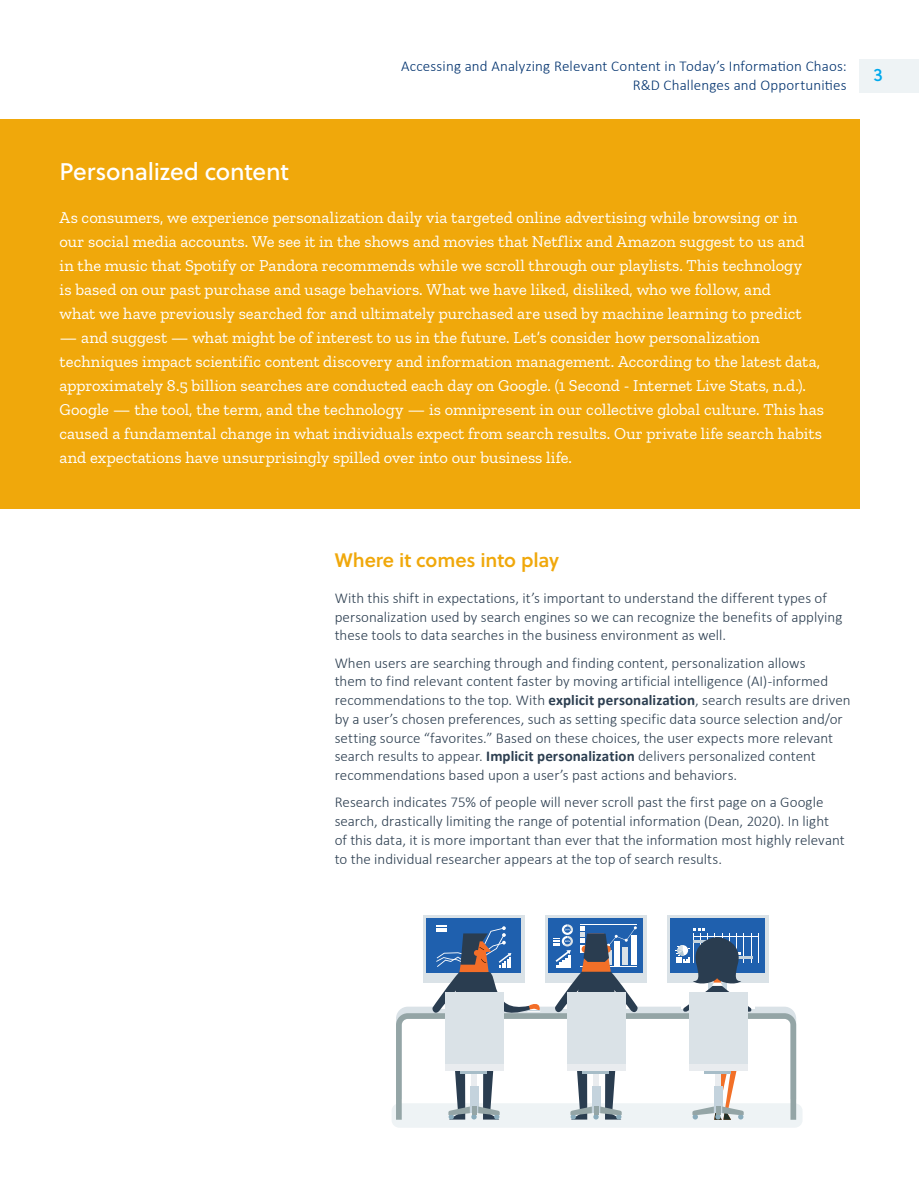
<style>
.page{position:relative;width:919px;height:1187px;background:#fff}
.page>*{position:absolute;margin:0;border:0;box-sizing:border-box;transform-origin:0 0}
.Subhead_2{font:24px "Soleil";letter-spacing:-.01em;color:#fff}
.Subhead_3{font:600 19.5px "Soleil";letter-spacing:-.005em;color:#f0a80b}
.t1{font:18px "Soleil";color:#00a9ed}
.Intro{font:16.5px/24px "Zilla Slab";color:#fff}
.Body_Copy{font:300 15px/18.8px "Calibri";color:#2c3e50}
.t2{font:300 15px/18.8px "Calibri";letter-spacing:.01em;color:#00326e;text-align:right}
.s1{font-weight:700}
</style>
<div class="page">
<div style="left:859px;top:60px;width:59px;height:33px;background:#eef3f5"></div>
<div style="left:0;top:119px;width:859px;height:390px;background:#f0a80b"></div>
<div style="left:391px;top:1103px;width:411px;height:24px;background:#eef3f5;border-radius:8px"></div>
<div style="left:545px;top:915px;width:101px;height:67px;background:#dae2e7"></div>
<div style="left:548px;top:918px;width:94px;height:54px;background:#1f60ae"></div>
<hr style="left:580px;top:923px;width:56px;height:1px;background:#fff">
<div style="left:666px;top:915px;width:102px;height:67px;background:#dae2e7"></div>
<div style="left:670px;top:918px;width:94px;height:54px;background:#1f60ae"></div>
<div style="left:422px;top:915px;width:102px;height:67px;background:#dae2e7"></div>
<div style="left:426px;top:918px;width:94px;height:54px;background:#1f60ae"></div>
<svg style="left:396px;top:924px;width:400px;height:195px"></svg>
<hr style="left:582px;top:1070px;width:27px;height:4px;background:#a7bdc8">
<div style="left:567px;top:992px;width:58px;height:79px;background:#dae2e7"></div>
<div style="left:567px;top:1064px;width:58px;height:7px;background:#e9ecef"></div>
<p class="t2" style="left:401px;top:56px;width:447px">Accessing and Analyzing Relevant Content in Today’s Information Chaos:<br>R&amp;D Challenges and Opportunities</p>
<p class="t1" style="left:873px;top:61px;width:11px">3</p>
<p class="Subhead_2" style="left:60px;top:153px;width:231px">Personalized content</p>
<p class="Intro" style="left:60px;top:205px;width:746px">As consumers, we experience personalization daily via targeted online advertising while browsing or in our social media accounts. We see it in the shows and movies that Netflix and Amazon suggest to us and in the music that Spotify or Pandora recommends while we scroll through our playlists. This technology is based on our past purchase and usage behaviors. What we have liked, disliked, who we follow, and what we have previously searched for and ultimately purchased are used by machine learning to predict</p>
<p class="Intro" style="left:60px;top:325px;width:766px">— and suggest — what might be of interest to us in the future. Let’s consider how personalization techniques impact scientific content discovery and information management. According to the latest data, approximately 8.5 billion searches are conducted each day on Google. (1 Second - Internet Live Stats, n.d.).<br>Google — the tool, the term, and the technology — is omnipresent in our collective global culture. This has caused a fundamental change in what individuals expect from search results. Our private life search habits and expectations have unsurprisingly spilled over into our business life.</p>
<p class="Subhead_3" style="left:334px;top:545px;width:226px">Where it comes into play</p>
<p class="Body_Copy" style="left:334px;top:588px;width:509px">With this shift in expectations, it’s important to understand the different types of personalization used by search engines so we can recognize the benefits of applying these tools to data searches in the business environment as well.</p>
<p class="Body_Copy" style="left:334px;top:653px;width:517px">When users are searching through and finding content, personalization allows<br>them to find relevant content faster by moving artificial intelligence (AI)-informed recommendations to the top. With <span class="s1">explicit personalization</span>, search results are driven by a user’s chosen preferences, such as setting specific data source selection and/or setting source “favorites.” Based on these choices, the user expects more relevant search results to appear. <span class="s1">Implicit personalization</span> delivers personalized content recommendations based upon a user’s past actions and behaviors.</p>
<p class="Body_Copy" style="left:334px;top:792px;width:511px">Research indicates 75% of people will never scroll past the first page on a Google search, drastically limiting the range of potential information (Dean, 2020). In light of this data, it is more important than ever that the information most highly relevant to the individual researcher appears at the top of search results.</p>
</div>
